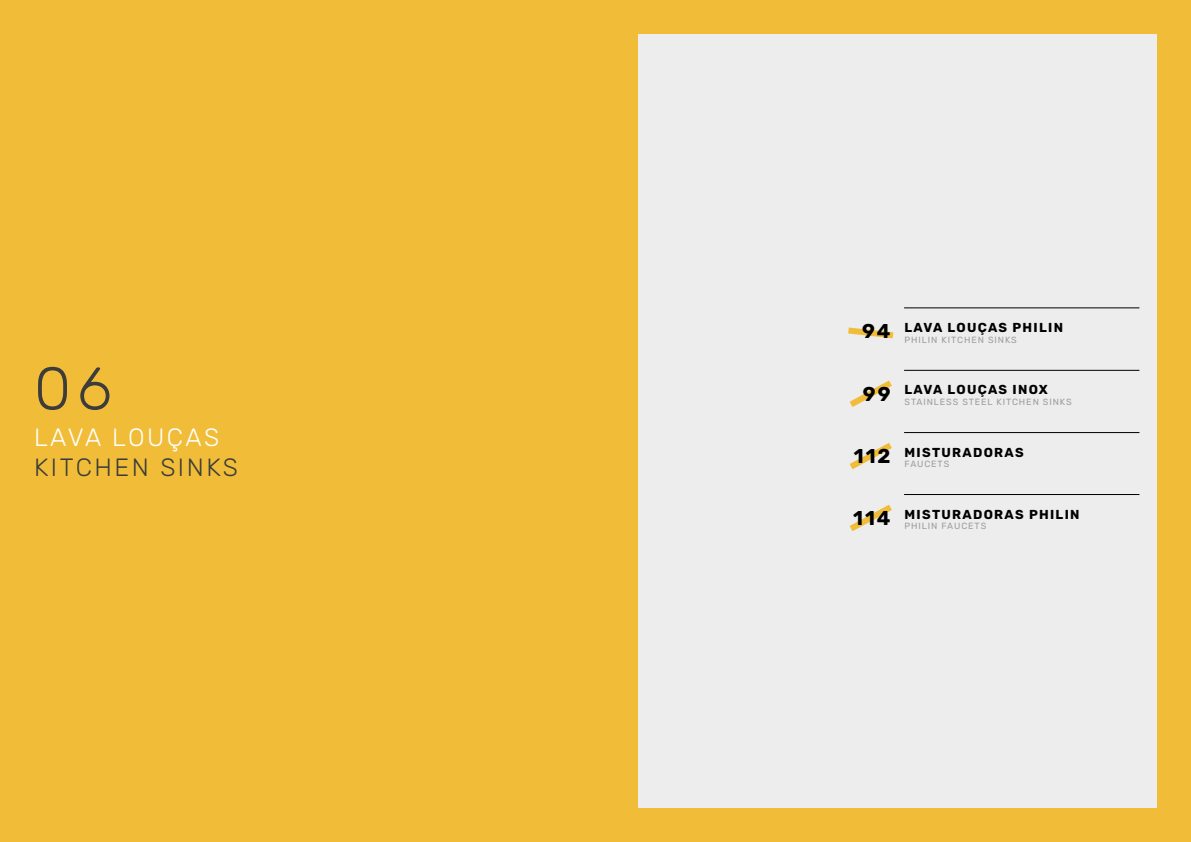
<style>
.page{position:relative;width:1191px;height:842px;background:#f1bd39}
.page>*{position:absolute;margin:0;border:0;box-sizing:border-box;transform-origin:0 0}
.t1{font:300 60px "Rubik";color:#3c3c3b}
.t2{font:300 25px "Rubik";letter-spacing:.1em;color:#3c3c3b}
.t3{font:300 25px "Rubik";letter-spacing:.09em;color:#fff}
.t4{font:700 20px "Rubik";letter-spacing:.1em;color:#000}
.t5{font:700 13px "Rubik";letter-spacing:.1em;color:#000}
.t6{font:9px "Rubik";letter-spacing:.1em;color:#9d9d9c}
</style>
<div class="page">
<div style="left:638px;top:34px;width:519px;height:774px;background:#ededed"></div>
<hr style="left:904px;top:308px;width:235px;height:1px;background:#000">
<hr style="left:904px;top:370px;width:235px;height:1px;background:#000">
<hr style="left:904px;top:432px;width:235px;height:1px;background:#000">
<hr style="left:904px;top:494px;width:235px;height:1px;background:#000">
<svg style="left:848px;top:327px;width:46px;height:12px"></svg>
<svg style="left:849px;top:380px;width:43px;height:27px"></svg>
<svg style="left:849px;top:443px;width:43px;height:27px"></svg>
<svg style="left:849px;top:504px;width:43px;height:28px"></svg>
<h1 class="t1" style="left:34px;top:355px;width:79px">06</h1>
<h2 class="t3" style="left:34px;top:423px;width:187px">LAVA LOUÇAS</h2>
<h2 class="t2" style="left:34px;top:453px;width:205px">KITCHEN SINKS</h2>
<h3 class="t4" style="left:862px;top:320px;width:30px">94</h3>
<h3 class="t5" style="left:904px;top:320px;width:160px">LAVA LOUÇAS PHILIN</h3>
<p class="t6" style="left:904px;top:334px;width:114px">PHILIN KITCHEN SINKS</p>
<h3 class="t4" style="left:863px;top:383px;width:29px">99</h3>
<h3 class="t5" style="left:904px;top:383px;width:145px">LAVA LOUÇAS INOX</h3>
<p class="t6" style="left:904px;top:397px;width:169px">STAINLESS STEEL KITCHEN SINKS</p>
<h3 class="t4" style="left:853px;top:445px;width:38px">112</h3>
<h3 class="t5" style="left:904px;top:445px;width:121px">MISTURADORAS</h3>
<p class="t6" style="left:904px;top:459px;width:46px">FAUCETS</p>
<h3 class="t4" style="left:853px;top:507px;width:39px">114</h3>
<h3 class="t5" style="left:904px;top:507px;width:176px">MISTURADORAS PHILIN</h3>
<p class="t6" style="left:904px;top:521px;width:83px">PHILIN FAUCETS</p>
</div>
